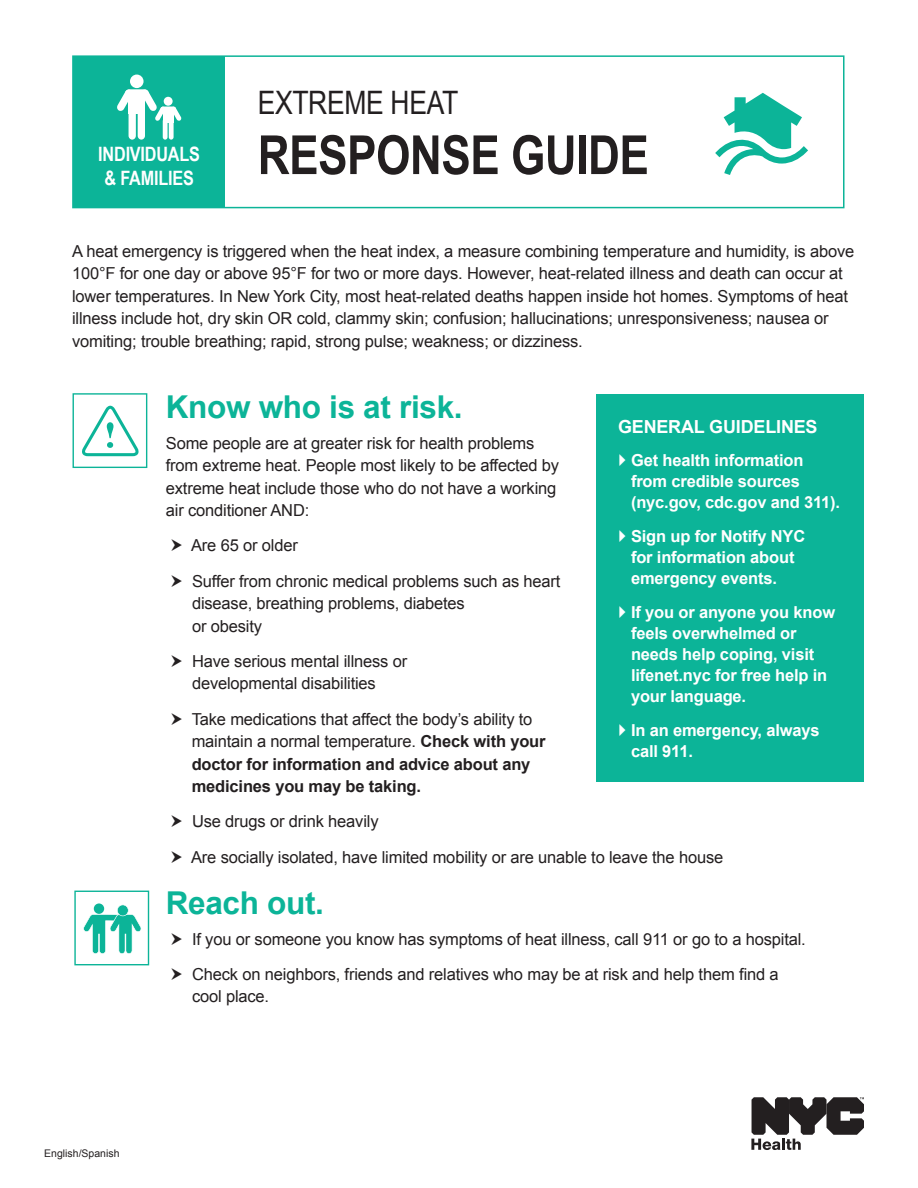
<style>
.page{position:relative;width:918px;height:1188px;background:#fff}
.page>*{position:absolute;margin:0;border:0;box-sizing:border-box;transform-origin:0 0}
.t1{font:700 54px "Arial Narrow";letter-spacing:-.01em;color:#231f20}
.t2{font:32.25px "Arial Narrow";letter-spacing:-.01em;color:#231f20}
.t3{font:700 31.5px "Arial";letter-spacing:-.01em;color:#0cb498}
.t4{font:700 19.8px "Arial Narrow";letter-spacing:-.01em;color:#fff}
.t5{font:700 18px "Arial";letter-spacing:-.01em;color:#fff}
.BODY_COPY{font:16.5px/22.5px "Arial";letter-spacing:-.01em;color:#231f20}
.general_guildlines{font:700 16.5px/21px "Arial";letter-spacing:-.01em;color:#fff}
.BODY_COPY-2{font:700 16.5px/22.5px "Arial";letter-spacing:-.01em;color:#231f20}
.t6{font:10.5px "Arial";color:#231f20}
.s1{font-weight:400}
</style>
<div class="page">
<svg style="left:751px;top:1097px;width:113px;height:53px"></svg>
<div style="left:73px;top:56px;width:152px;height:152px;background:#0cb498"></div>
<div style="left:72px;top:55px;width:773px;height:153px;border:2px solid #0cb498"></div>
<div style="left:129px;top:108px;width:7px;height:32px;background:#fff;border-radius:4px"></div>
<div style="left:138px;top:108px;width:7px;height:32px;background:#fff;border-radius:4px"></div>
<div style="left:130px;top:75px;width:14px;height:13px;background:#fff;border-radius:50%"></div>
<div style="left:163px;top:110px;width:11px;height:13px;background:#fff"></div>
<div style="left:163px;top:119px;width:5px;height:21px;background:#fff;border-radius:3px"></div>
<div style="left:169px;top:119px;width:5px;height:21px;background:#fff;border-radius:3px"></div>
<svg style="left:117px;top:89px;width:65px;height:32px"></svg>
<div style="left:161px;top:107px;width:15px;height:5px;background:#fff;border-radius:3px"></div>
<div style="left:164px;top:97px;width:9px;height:9px;background:#fff;border-radius:50%"></div>
<div style="left:73px;top:393px;width:74px;height:75px;border:1px solid #0cb498"></div>
<svg style="left:715px;top:93px;width:93px;height:82px"></svg>
<svg style="left:82px;top:406px;width:57px;height:50px"></svg>
<div style="left:74px;top:891px;width:75px;height:74px;border:1px solid #0cb498"></div>
<svg style="left:83px;top:905px;width:58px;height:49px"></svg>
<div style="left:597px;top:394px;width:267px;height:387px;background:#0cb498"></div>
<p class="t4" style="left:98px;top:140px;width:103px">INDIVIDUALS</p>
<p class="t4" style="left:105px;top:163px;width:91px">&amp; FAMILIES</p>
<p class="t2" style="left:258px;top:79px;width:202px">EXTREME HEAT</p>
<p class="t1" style="left:258px;top:114px;width:393px">RESPONSE GUIDE</p>
<p class="BODY_COPY" style="left:72px;top:240px;width:784px">A heat emergency is triggered when the heat index, a measure combining temperature and humidity, is above 100°F for one day or above 95°F for two or more days. However, heat-related illness and death can occur at lower temperatures. In New York City, most heat-related deaths happen inside hot homes. Symptoms of heat illness include hot, dry skin OR cold, clammy skin; confusion; hallucinations; unresponsiveness; nausea or vomiting; trouble breathing; rapid, strong pulse; weakness; or dizziness.</p>
<p class="t3" style="left:166px;top:386px;width:298px">Know who is at risk.</p>
<p class="BODY_COPY" style="left:166px;top:432px;width:395px">Some people are at greater risk for health problems from extreme heat. People most likely to be affected by extreme heat include those who do not have a working air conditioner AND:</p>
<p class="BODY_COPY" style="left:191px;top:534px;width:108px">Are 65 or older</p>
<p class="BODY_COPY" style="left:192px;top:570px;width:370px">Suffer from chronic medical problems such as heart disease, breathing problems, diabetes<br>or obesity</p>
<p class="BODY_COPY" style="left:192px;top:650px;width:217px">Have serious mental illness or developmental disabilities</p>
<p class="BODY_COPY-2" style="left:192px;top:708px;width:355px"><span class="s1">Take medications that affect the body’s ability to maintain a normal temperature.</span> Check with your doctor for information and advice about any medicines you may be taking.</p>
<p class="BODY_COPY" style="left:192px;top:810px;width:188px">Use drugs or drink heavily</p>
<p class="BODY_COPY" style="left:191px;top:846px;width:534px">Are socially isolated, have limited mobility or are unable to leave the house</p>
<p class="t5" style="left:618px;top:415px;width:201px">GENERAL GUIDELINES</p>
<p class="general_guildlines" style="left:631px;top:451px;width:211px">Get health information from credible sources (nyc.gov, cdc.gov and 311).</p>
<p class="general_guildlines" style="left:631px;top:526px;width:176px">Sign up for Notify NYC for information about emergency events.</p>
<p class="general_guildlines" style="left:631px;top:602px;width:206px">If you or anyone you know feels overwhelmed or needs help coping, visit lifenet.nyc for free help in your language.</p>
<p class="general_guildlines" style="left:631px;top:720px;width:190px">In an emergency, always call 911.</p>
<p class="t3" style="left:166px;top:882px;width:160px">Reach out.</p>
<p class="BODY_COPY" style="left:192px;top:928px;width:615px">If you or someone you know has symptoms of heat illness, call 911 or go to a hospital.</p>
<p class="BODY_COPY" style="left:192px;top:963px;width:588px">Check on neighbors, friends and relatives who may be at risk and help them find a cool place.</p>
<p class="t6" style="left:44px;top:1146px;width:77px">English/Spanish</p>
</div>
